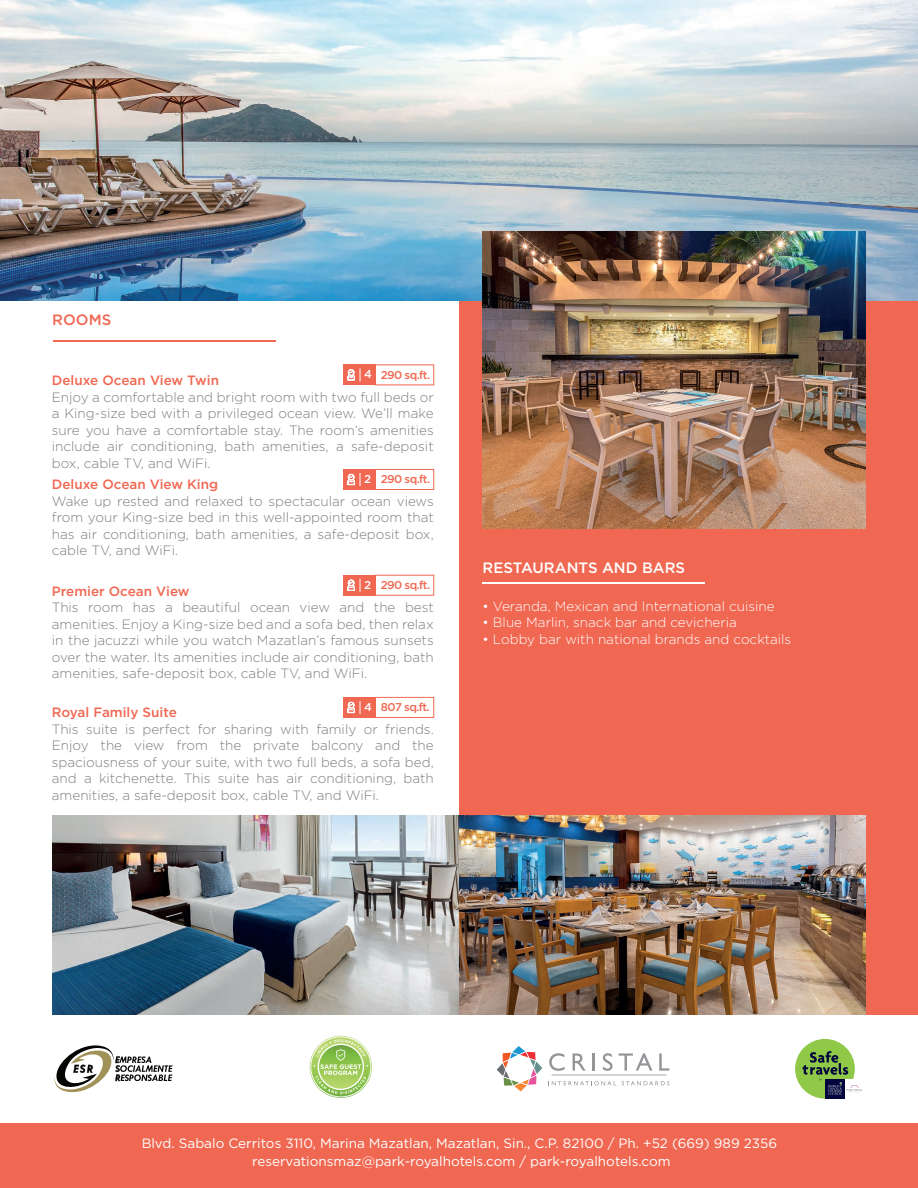
<style>
.page{position:relative;width:918px;height:1188px;background:#fff}
.page>*{position:absolute;margin:0;border:0;box-sizing:border-box;transform-origin:0 0}
.t1{font:500 15px "Gotham";color:#fff}
.t2{font:500 15px "Gotham";color:#f06852}
.t3{font:300 13.5px/16.5px "Gotham";color:#7a7e82;text-align:justify}
.t4{font:13.5px/18px "Gotham";color:#fff;text-align:center}
.t5{font:300 13.5px "Gotham";color:#fff}
.t6{font:500 13.5px "Gotham";color:#f06852}
.t7{font:500 11.4px "Gotham";color:#f06852}
.s1{color:#fff}
</style>
<div class="page">
<div style="left:459px;top:232px;width:459px;height:922px;background:#f06852"></div>
<hr style="left:53px;top:340px;width:223px;height:1px;background:#f06852">
<hr style="left:483px;top:582px;width:222px;height:1px;background:#fff">
<img style="left:0;top:0;width:918px;height:301px">
<img style="left:483px;top:232px;width:382px;height:297px">
<img style="left:53px;top:816px;width:812px;height:200px">
<div style="left:0;top:1016px;width:918px;height:172px;background:#fff"></div>
<div style="left:0;top:1124px;width:918px;height:64px;background:#f06852"></div>
<div style="left:343px;top:364px;width:33px;height:21px;background:#f06852"></div>
<svg style="left:347px;top:368px;width:14px;height:14px"></svg>
<div style="left:343px;top:697px;width:33px;height:21px;background:#f06852"></div>
<div style="left:375px;top:697px;width:59px;height:21px;border:1px solid #f06852"></div>
<svg style="left:347px;top:701px;width:14px;height:13px"></svg>
<div style="left:343px;top:469px;width:33px;height:21px;background:#f06852"></div>
<div style="left:375px;top:469px;width:59px;height:21px;border:1px solid #f06852"></div>
<svg style="left:347px;top:473px;width:14px;height:13px"></svg>
<div style="left:343px;top:575px;width:33px;height:21px;background:#f06852"></div>
<div style="left:375px;top:575px;width:59px;height:21px;border:1px solid #f06852"></div>
<svg style="left:347px;top:579px;width:14px;height:13px"></svg>
<svg style="left:54px;top:1045px;width:119px;height:47px"></svg>
<div style="left:795px;top:1039px;width:60px;height:60px;background:#90c848;border-radius:50%"></div>
<div style="left:825px;top:1079px;width:20px;height:20px;background:#02063d"></div>
<svg style="left:802px;top:1051px;width:61px;height:44px"></svg>
<svg style="left:549px;top:1053px;width:16px;height:18px"></svg>
<svg style="left:573px;top:1053px;width:13px;height:18px"></svg>
<svg style="left:593px;top:1053px;width:2px;height:18px"></svg>
<svg style="left:603px;top:1053px;width:10px;height:18px"></svg>
<svg style="left:619px;top:1053px;width:34px;height:18px"></svg>
<svg style="left:659px;top:1053px;width:10px;height:18px"></svg>
<svg style="left:548px;top:1081px;width:68px;height:4px"></svg>
<svg style="left:622px;top:1081px;width:47px;height:4px"></svg>
<hr style="left:552px;top:1075px;width:114px;height:1px;background:#a8a9ad">
<svg style="left:497px;top:1046px;width:45px;height:45px"></svg>
<svg style="left:310px;top:1036px;width:62px;height:62px"></svg>
<p class="t2" style="left:52px;top:311px;width:60px">ROOMS</p>
<p class="t7" style="left:364px;top:368px;width:68px"><span class="s1">4</span> 290 sq.ft.</p>
<p class="t6" style="left:52px;top:373px;width:169px">Deluxe Ocean View Twin</p>
<p class="t3" style="left:52px;top:388px;width:383px">Enjoy a comfortable and bright room with two full beds or a King-size bed with a privileged ocean view. We’ll make sure you have a comfortable stay. The room’s amenities include air conditioning, bath amenities, a safe-deposit box, cable TV, and WiFi.</p>
<p class="t7" style="left:364px;top:473px;width:68px"><span class="s1">2</span> 290 sq.ft.</p>
<p class="t6" style="left:52px;top:477px;width:168px">Deluxe Ocean View King</p>
<p class="t3" style="left:52px;top:492px;width:383px">Wake up rested and relaxed to spectacular ocean views from your King-size bed in this well-appointed room that has air conditioning, bath amenities, a safe-deposit box, cable TV, and WiFi.</p>
<p class="t7" style="left:364px;top:579px;width:68px"><span class="s1">2</span> 290 sq.ft.</p>
<p class="t6" style="left:52px;top:583px;width:139px">Premier Ocean View</p>
<p class="t3" style="left:52px;top:599px;width:383px">This room has a beautiful ocean view and the best amenities. Enjoy a King-size bed and a sofa bed, then relax in the jacuzzi while you watch Mazatlan’s famous sunsets over the water. Its amenities include air conditioning, bath amenities, safe-deposit box, cable TV, and WiFi.</p>
<p class="t7" style="left:364px;top:701px;width:67px"><span class="s1">4</span> 807 sq.ft.</p>
<p class="t6" style="left:52px;top:705px;width:127px">Royal Family Suite</p>
<p class="t3" style="left:52px;top:720px;width:383px">This suite is perfect for sharing with family or friends.<br>Enjoy the view from the private balcony and the spaciousness of your suite, with two full beds, a sofa bed, and a kitchenette. This suite has air conditioning, bath amenities, a safe-deposit box, cable TV, and WiFi.</p>
<p class="t1" style="left:483px;top:559px;width:204px">RESTAURANTS AND BARS</p>
<p class="t5" style="left:483px;top:597px;width:294px">• Veranda, Mexican and International cuisine</p>
<p class="t5" style="left:483px;top:614px;width:256px">• Blue Marlin, snack bar and cevicheria</p>
<p class="t5" style="left:483px;top:630px;width:310px">• Lobby bar with national brands and cocktails</p>
<p class="t4" style="left:142px;top:1134px;width:637px">Blvd. Sabalo Cerritos 3110, Marina Mazatlan, Mazatlan, Sin., C.P. 82100 / Ph. +52 (669) 989 2356 reservationsmaz@park-royalhotels.com / park-royalhotels.com</p>
</div>
